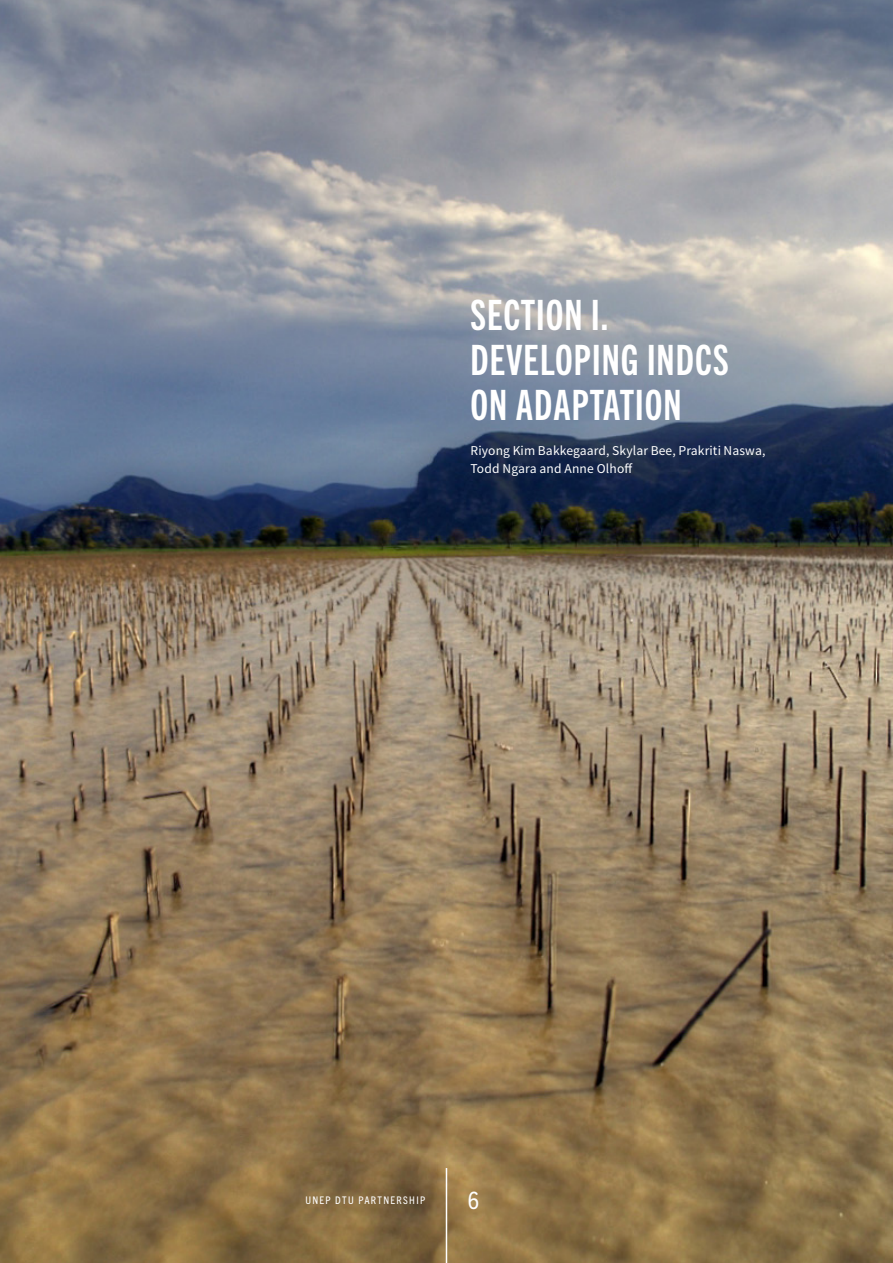
<style>
.page{position:relative;width:893px;height:1263px;background:#fff}
.page>*{position:absolute;margin:0;border:0;box-sizing:border-box;transform-origin:0 0}
.TITLE-1{font:42px/45px "Trade Gothic Next LT Pro Bd Cm";letter-spacing:.025em;color:#fff}
.t1{font:condensed 24px "Trade Gothic Next LT Pro";color:#fff}
.TXT_2-col{font:13.5px/18px "Source Sans Pro";letter-spacing:.01em;color:#fff}
.t2{font:condensed 10.5px "Trade Gothic Next LT Pro";letter-spacing:.125em;color:#fff}
</style>
<div class="page">
<img style="left:0;top:0;width:893px;height:1263px">
<hr style="left:446px;top:1168px;width:1px;height:95px;background:#fff">
<p class="TITLE-1" style="left:470px;top:290px;width:260px">SECTION I.<br>DEVELOPING INDCS<br>ON ADAPTATION</p>
<p class="TXT_2-col" style="left:470px;top:442px;width:296px">Riyong Kim Bakkegaard, Skylar Bee, Prakriti Naswa,<br>Todd Ngara and Anne Olhoff</p>
<p class="t2" style="left:305px;top:1193px;width:121px">UNEP DTU PARTNERSHIP</p>
<p class="t1" style="left:468px;top:1184px;width:13px">6</p>
</div>
